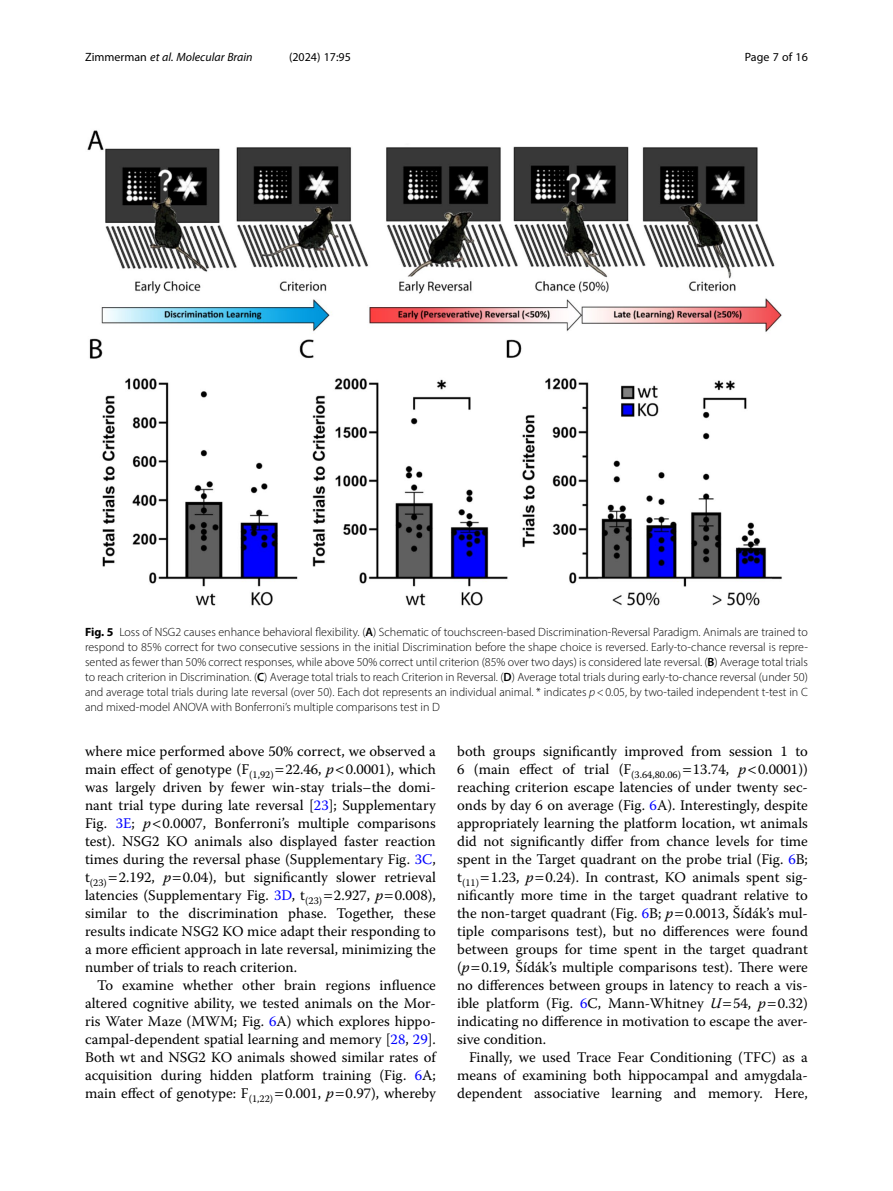
<style>
.page{position:relative;width:893px;height:1191px;background:#fff}
.page>*{position:absolute;margin:0;border:0;box-sizing:border-box;transform-origin:0 0}
.Body_Text_Indent{font:14.7px/18px "Warnock Pro";color:#000;text-align:justify}
.Body_Text{font:14.7px/18px "Warnock Pro";color:#000;text-align:justify}
.Figure_Caption{font:300 12px/15px "Myriad Pro";color:#000;text-align:justify}
.t1{font:italic 12px "Myriad Pro";color:#000}
.t2{font:12px "Myriad Pro";color:#000}
.s1{font-style:normal}
.s2{font-weight:700}
.s3{font-weight:600}
.s4{font-style:italic}
.s5{color:#00f}
</style>
<div class="page">
<img style="left:87px;top:130px;width:695px;height:476px">
<p class="t1" style="left:85px;top:50px;width:169px"><span class="s1">Zimmerman</span> et al. Molecular Brain</p>
<p class="t2" style="left:289px;top:50px;width:63px">(2024) 17:95</p>
<p class="t2" style="left:745px;top:50px;width:65px">Page 7 of 16</p>
<p class="Figure_Caption" style="left:85px;top:625px;width:724px"><span class="s2">Fig. 5</span> Loss of NSG2 causes enhance behavioral flexibility. (<span class="s3">A</span>) Schematic of touchscreen-based Discrimination-Reversal Paradigm. Animals are trained to respond to 85% correct for two consecutive sessions in the initial Discrimination before the shape choice is reversed. Early-to-chance reversal is repre&shy;sented as fewer than 50% correct responses, while above 50% correct until criterion (85% over two days) is considered late reversal. (<span class="s3">B</span>) Average total trials to reach criterion in Discrimination. (<span class="s3">C</span>) Average total trials to reach Criterion in Reversal. (<span class="s3">D</span>) Average total trials during early-to-chance reversal (under 50) and average total trials during late reversal (over 50). Each dot represents an individual animal. * indicates <span class="s4">p</span>&lt;0.05, by two-tailed independent t-test in C and mixed-model ANOVA with Bonferroni’s multiple comparisons test in D</p>
<p class="Body_Text" style="left:85px;top:742px;width:352px">where mice performed above 50% correct, we observed a main effect of genotype (F<sub>(1,92)</sub> 22.46, <span class="s4">p</span> 0.0001), which was largely driven by fewer win-stay trials–the domi&shy;nant trial type during late reversal [<span class="s5">23</span>]; Supplementary Fig. <span class="s5">3E</span>; <span class="s4">p</span> 0.0007, Bonferroni’s multiple comparisons test). NSG2 KO animals also displayed faster reaction times during the reversal phase (Supplementary Fig. <span class="s5">3C</span>, t<sub>(23)</sub> 2.192, <span class="s4">p</span> 0.04), but significantly slower retrieval latencies (Supplementary Fig. <span class="s5">3D</span>, t<sub>(23)</sub> 2.927, <span class="s4">p</span> 0.008), similar to the discrimination phase. Together, these results indicate NSG2 KO mice adapt their responding to a more efficient approach in late reversal, minimizing the number of trials to reach criterion.</p>
<p class="Body_Text_Indent" style="left:85px;top:976px;width:352px;text-indent:12px">To examine whether other brain regions influence altered cognitive ability, we tested animals on the Mor&shy;ris Water Maze (MWM; Fig. <span class="s5">6</span>A) which explores hippo&shy;campal-dependent spatial learning and memory [<span class="s5">28</span>, <span class="s5">29</span>].<br>Both wt and NSG2 KO animals showed similar rates of acquisition during hidden platform training (Fig. <span class="s5">6</span>A; main effect of genotype: F<sub>(1,22)</sub> 0.001, <span class="s4">p</span> 0.97), whereby</p>
<p class="Body_Text_Indent" style="left:457px;top:742px;width:352px">both groups significantly improved from session 1 to 6 (main effect of trial (F<sub>(3.64,80.06)</sub> 13.74, <span class="s4">p</span> 0.0001)) reaching criterion escape latencies of under twenty sec&shy;onds by day 6 on average (Fig. <span class="s5">6</span>A). Interestingly, despite appropriately learning the platform location, wt animals did not significantly differ from chance levels for time spent in the Target quadrant on the probe trial (Fig. <span class="s5">6</span>B; t<sub>(11)</sub> 1.23, <span class="s4">p</span> 0.24). In contrast, KO animals spent sig&shy;nificantly more time in the target quadrant relative to the non-target quadrant (Fig. <span class="s5">6</span>B; <span class="s4">p</span> 0.0013, Šídák’s mul&shy;tiple comparisons test), but no differences were found between groups for time spent in the target quadrant (<span class="s4">p</span> 0.19, Šídák’s multiple comparisons test). There were no differences between groups in latency to reach a vis&shy;ible platform (Fig. <span class="s5">6</span>C, Mann-Whitney <span class="s4">U</span> 54, <span class="s4">p</span> 0.32) indicating no difference in motivation to escape the aver&shy;sive condition.</p>
<p class="Body_Text_Indent" style="left:457px;top:1048px;width:352px;text-indent:12px">Finally, we used Trace Fear Conditioning (TFC) as a means of examining both hippocampal and amygdala&shy;dependent associative learning and memory. Here,</p>
</div>
